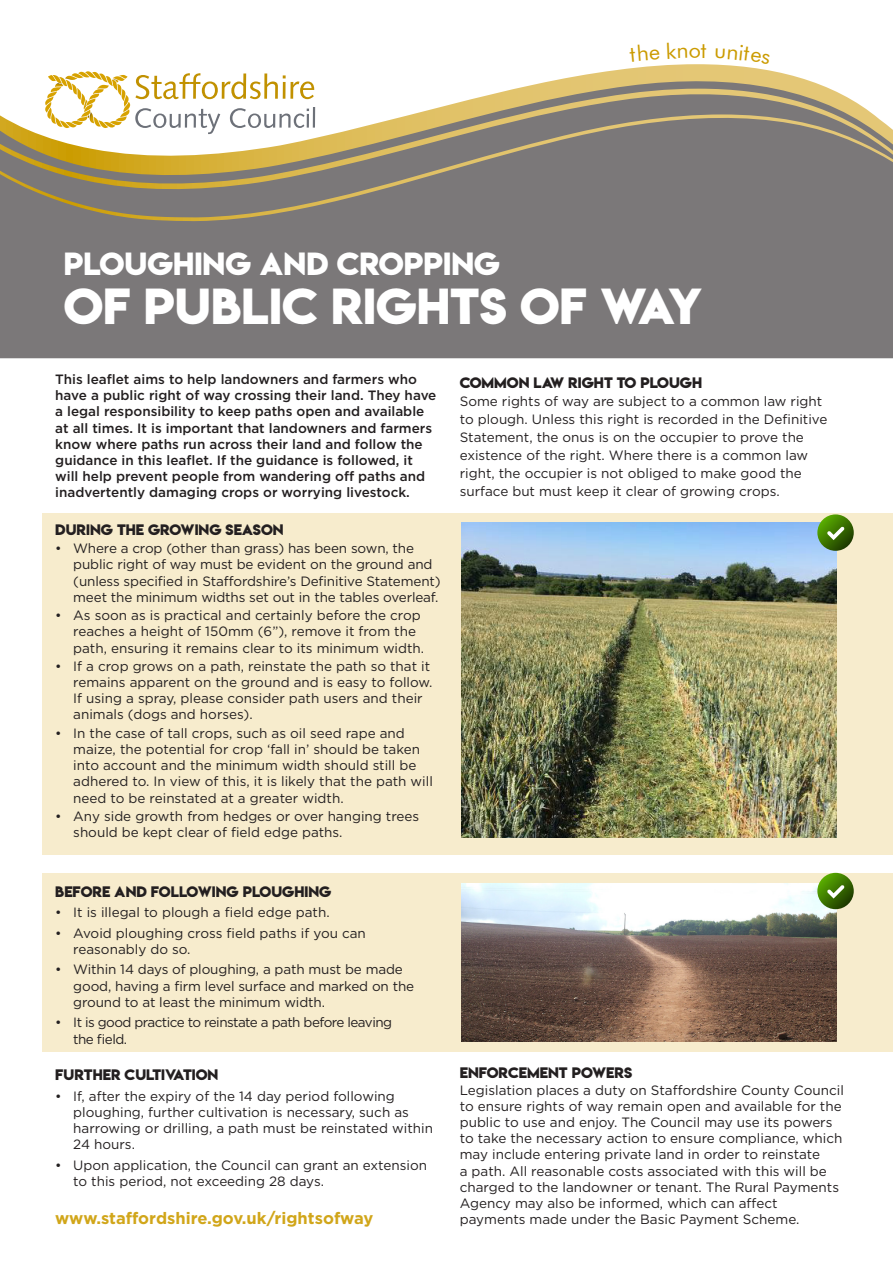
<style>
.page{position:relative;width:893px;height:1263px;background:#fff}
.page>*{position:absolute;margin:0;border:0;box-sizing:border-box;transform-origin:0 0}
.t1{font:45px "Lemon Milkbold";color:#fff}
.t2{font:28.5px "Lemon Milkbold";color:#fff}
.t3{font:21.6px "Futura BT";color:#cb9b00}
.t4{font:700 16.5px "Gotham";color:#d1a61a}
.t5{font:13.5px/16.2px "Gotham";color:#231f20}
.t6{font:500 13.5px/16.2px "Gotham";color:#231f20}
.t7{font:13.5px "Lemon Milkbold";color:#231f20}
.t8{font:13.5px/16.2px "Gotham";letter-spacing:-.04em;color:#231f20}
</style>
<div class="page">
<div style="left:43px;top:513px;width:850px;height:342px;background:#f7eccd"></div>
<div style="left:43px;top:873px;width:850px;height:178px;background:#f7eccd"></div>
<div style="left:0;top:221px;width:893px;height:137px;background:#7b7879"></div>
<svg style="left:48px;top:64px;width:770px;height:20px"></svg>
<div style="left:0;top:192px;width:893px;height:29px;background:#7b7879"></div>
<svg style="left:0;top:84px;width:893px;height:108px"></svg>
<img style="left:462px;top:523px;width:375px;height:315px">
<img style="left:462px;top:883px;width:375px;height:159px">
<svg style="left:817px;top:514px;width:37px;height:37px"></svg>
<svg style="left:827px;top:527px;width:17px;height:13px"></svg>
<svg style="left:817px;top:873px;width:37px;height:36px"></svg>
<svg style="left:827px;top:885px;width:17px;height:13px"></svg>
<p class="t3" style="left:701px;top:37px;width:7px">t</p>
<p class="t2" style="left:64px;top:243px;width:438px">PLOUGHING AND CROPPING</p>
<p class="t1" style="left:64px;top:274px;width:641px">OF PUBLIC RIGHTS OF WAY</p>
<p class="t6" style="left:55px;top:371px;width:383px">This leaflet aims to help landowners and farmers who have a public right of way crossing their land. They have a legal responsibility to keep paths open and available at all times. It is important that landowners and farmers know where paths run across their land and follow the guidance in this leaflet. If the guidance is followed, it will help prevent people from wandering off paths and inadvertently damaging crops or worrying livestock.</p>
<p class="t7" style="left:55px;top:520px;width:230px">DURING THE GROWING SEASON</p>
<p class="t5" style="left:73px;top:540px;width:369px;text-indent:-18px">• Where a crop (other than grass) has been sown, the public right of way must be evident on the ground and (unless specified in Staffordshire’s Definitive Statement) meet the minimum widths set out in the tables overleaf.</p>
<p class="t5" style="left:73px;top:607px;width:352px;text-indent:-18px">• As soon as is practical and certainly before the crop reaches a height of 150mm (6”), remove it from the path, ensuring it remains clear to its minimum width.</p>
<p class="t5" style="left:73px;top:658px;width:361px;text-indent:-18px">• If a crop grows on a path, reinstate the path so that it remains apparent on the ground and is easy to follow.<br>If using a spray, please consider path users and their animals (dogs and horses).</p>
<p class="t5" style="left:73px;top:725px;width:361px;text-indent:-18px">• In the case of tall crops, such as oil seed rape and maize, the potential for crop ‘fall in’ should be taken into account and the minimum width should still be adhered to. In view of this, it is likely that the path will need to be reinstated at a greater width.</p>
<p class="t5" style="left:73px;top:808px;width:347px;text-indent:-18px">• Any side growth from hedges or over hanging trees should be kept clear of field edge paths.</p>
<p class="t7" style="left:460px;top:373px;width:244px">COMMON LAW RIGHT TO PLOUGH</p>
<p class="t5" style="left:460px;top:392px;width:369px;line-height:18px">Some rights of way are subject to a common law right to plough. Unless this right is recorded in the Definitive Statement, the onus is on the occupier to prove the existence of the right. Where there is a common law right, the occupier is not obliged to make good the surface but must keep it clear of growing crops.</p>
<p class="t7" style="left:55px;top:882px;width:278px">BEFORE AND FOLLOWING PLOUGHING</p>
<p class="t5" style="left:55px;top:904px;width:276px">• It is illegal to plough a field edge path.</p>
<p class="t5" style="left:73px;top:925px;width:294px;text-indent:-18px">• Avoid ploughing cross field paths if you can reasonably do so.</p>
<p class="t5" style="left:73px;top:961px;width:342px;text-indent:-18px">• Within 14 days of ploughing, a path must be made good, having a firm level surface and marked on the ground to at least the minimum width.</p>
<p class="t8" style="left:73px;top:1014px;width:320px;text-indent:-18px">• It is good practice to reinstate a path before leaving the field.</p>
<p class="t7" style="left:55px;top:1065px;width:165px">FURTHER CULTIVATION</p>
<p class="t5" style="left:73px;top:1087px;width:361px;text-indent:-18px">• If, after the expiry of the 14 day period following ploughing, further cultivation is necessary, such as harrowing or drilling, a path must be reinstated within 24 hours.</p>
<p class="t5" style="left:73px;top:1156px;width:355px;text-indent:-18px">• Upon application, the Council can grant an extension to this period, not exceeding 28 days.</p>
<p class="t7" style="left:460px;top:1063px;width:174px">ENFORCEMENT POWERS</p>
<p class="t5" style="left:460px;top:1081px;width:386px">Legislation places a duty on Staffordshire County Council to ensure rights of way remain open and available for the public to use and enjoy. The Council may use its powers to take the necessary action to ensure compliance, which may include entering private land in order to reinstate<br>a path. All reasonable costs associated with this will be charged to the landowner or tenant. The Rural Payments Agency may also be informed, which can affect</p>
<p class="t4" style="left:55px;top:1207px;width:320px">www.staffordshire.gov.uk/rightsofway</p>
<p class="t5" style="left:460px;top:1211px;width:341px">payments made under the Basic Payment Scheme.</p>
</div>
